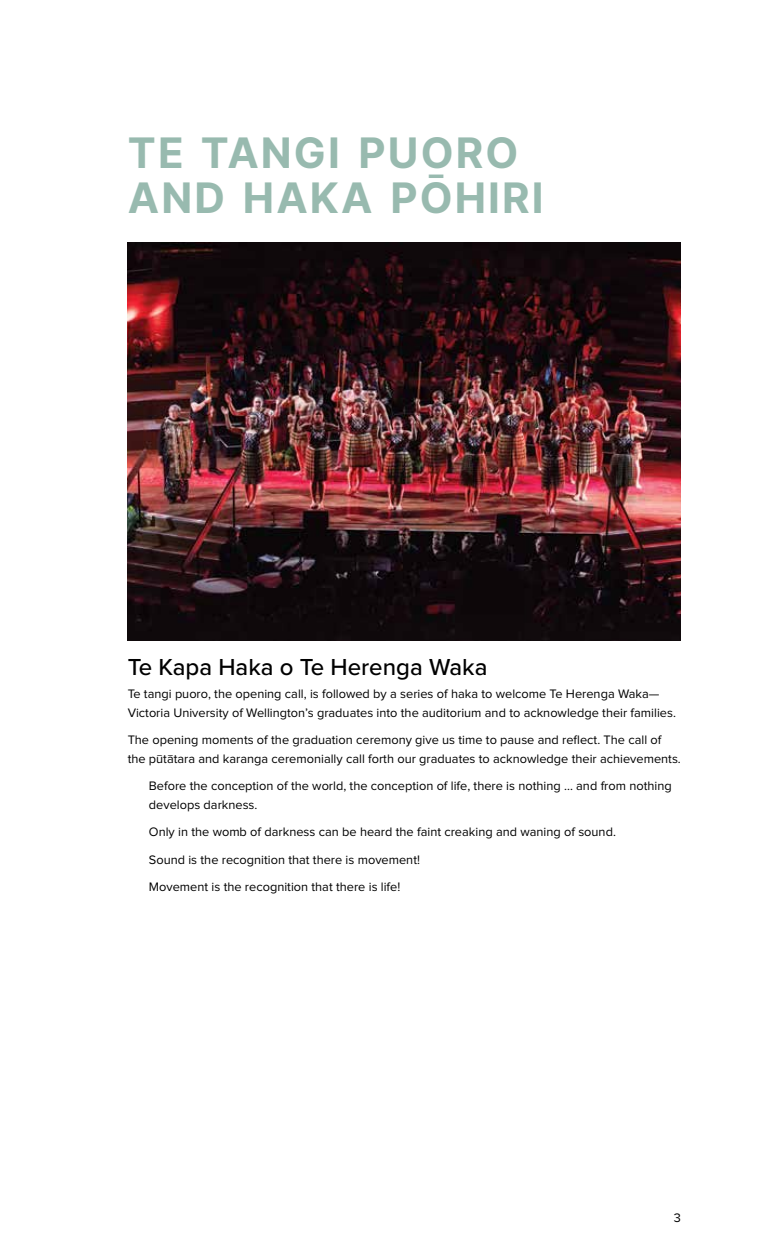
<style>
.page{position:relative;width:766px;height:1259px;background:#fff}
.page>*{position:absolute;margin:0;border:0;box-sizing:border-box;transform-origin:0 0}
.t1{font:700 42px/45px "Inter";letter-spacing:.05em;color:#98baaf}
.t2{font:500 24px "Proxima Nova";color:#000}
.t3{font:12.75px/18.8px "Proxima Nova";color:#000}
</style>
<div class="page">
<img style="left:128px;top:242px;width:552px;height:398px">
<h1 class="t1" style="left:128px;top:130px;width:417px">TE TANGI PUORO<br>AND HAKA PŌHIRI</h1>
<h2 class="t2" style="left:128px;top:649px;width:361px">Te Kapa Haka o Te Herenga Waka</h2>
<p class="t3" style="left:128px;top:685px;width:549px">Te tangi puoro, the opening call, is followed by a series of haka to welcome Te Herenga Waka—<br>Victoria University of Wellington’s graduates into the auditorium and to acknowledge their families.</p>
<p class="t3" style="left:128px;top:731px;width:554px">The opening moments of the graduation ceremony give us time to pause and reflect. The call of the pūtātara and karanga ceremonially call forth our graduates to acknowledge their achievements.</p>
<p class="t3" style="left:149px;top:777px;width:524px">Before the conception of the world, the conception of life, there is nothing ... and from nothing develops darkness.</p>
<p class="t3" style="left:149px;top:819px;width:468px;line-height:27.3px">Only in the womb of darkness can be heard the faint creaking and waning of sound.<br>Sound is the recognition that there is movement!<br>Movement is the recognition that there is life!</p>
<p class="t3" style="left:673px;top:1208px;width:9px">3</p>
</div>
